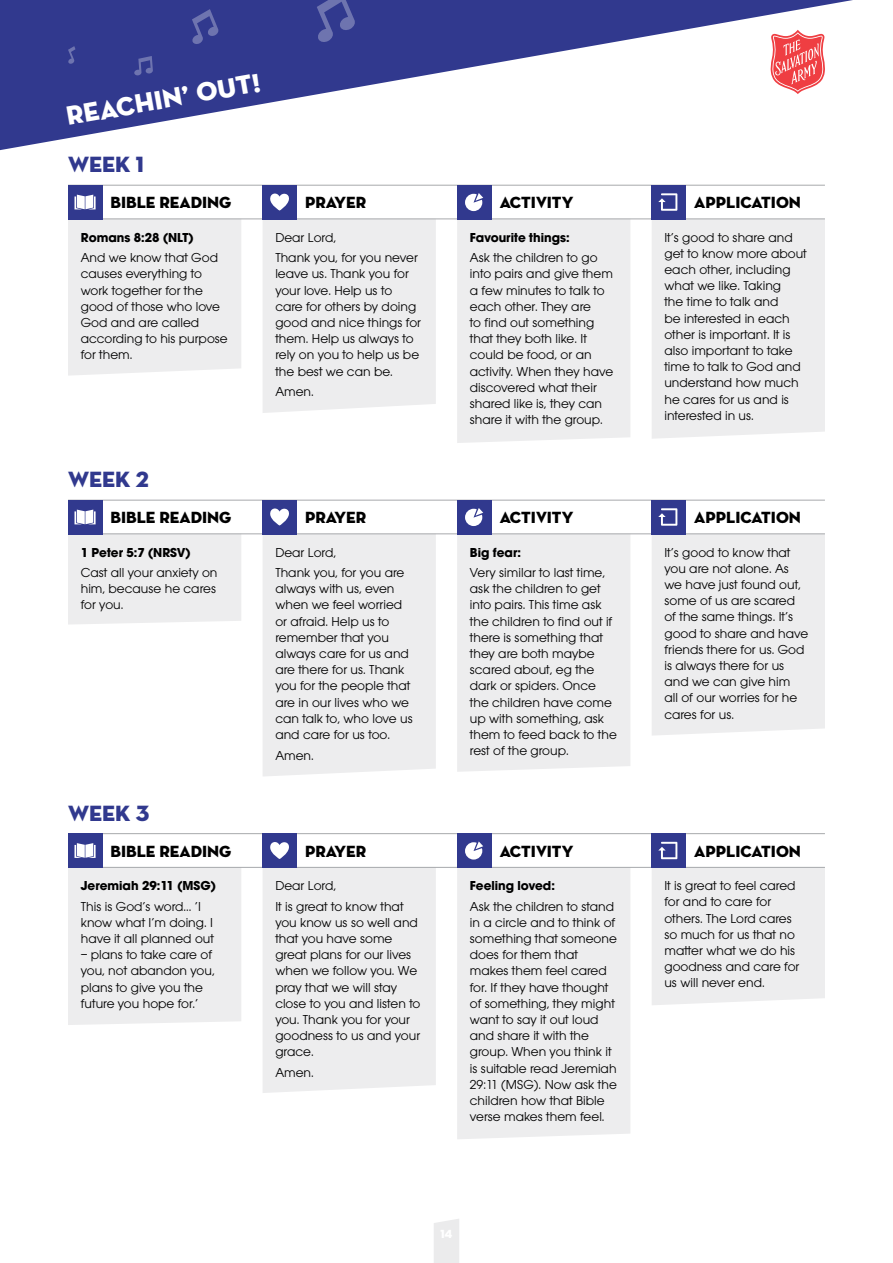
<style>
.page{position:relative;width:893px;height:1263px;background:#fff}
.page>*{position:absolute;margin:0;border:0;box-sizing:border-box;transform-origin:0 0}
.t1{font:27px "Neutra Disp Titling";color:#fff}
.t2{font:22.5px "Neutra Disp Titling";color:#31398e}
.t3{font:16.5px "Neutra Disp Titling";color:#000}
.t4{font:13.5px/16.2px "Avant Garde ITC";color:#000}
.t5{font:700 13.5px "Avant Garde Md ITC";color:#000}
</style>
<div class="page">
<svg style="left:434px;top:1219px;width:25px;height:44px"></svg>
<svg style="left:0;top:0;width:853px;height:150px"></svg>
<div style="left:263px;top:220px;width:173px;height:193px;background:#ededee"></div>
<div style="left:457px;top:220px;width:173px;height:223px;background:#ededee"></div>
<div style="left:652px;top:220px;width:173px;height:219px;background:#ededee"></div>
<div style="left:68px;top:220px;width:173px;height:156px;background:#ededee"></div>
<hr style="left:68px;top:219px;width:757px;height:1px;background:#a7a9ac">
<hr style="left:68px;top:185px;width:757px;height:1px;background:#a7a9ac">
<div style="left:263px;top:185px;width:34px;height:34px;background:#31398e"></div>
<svg style="left:270px;top:193px;width:19px;height:18px"></svg>
<div style="left:457px;top:185px;width:34px;height:34px;background:#31398e"></div>
<svg style="left:465px;top:193px;width:18px;height:18px"></svg>
<div style="left:263px;top:535px;width:173px;height:241px;background:#ededee"></div>
<div style="left:457px;top:535px;width:173px;height:237px;background:#ededee"></div>
<div style="left:652px;top:535px;width:173px;height:201px;background:#ededee"></div>
<div style="left:68px;top:535px;width:173px;height:89px;background:#ededee"></div>
<hr style="left:68px;top:534px;width:757px;height:1px;background:#a7a9ac">
<hr style="left:68px;top:500px;width:757px;height:1px;background:#a7a9ac">
<div style="left:263px;top:500px;width:34px;height:34px;background:#31398e"></div>
<svg style="left:270px;top:508px;width:19px;height:17px"></svg>
<div style="left:457px;top:500px;width:34px;height:34px;background:#31398e"></div>
<svg style="left:465px;top:508px;width:18px;height:18px"></svg>
<div style="left:263px;top:868px;width:173px;height:225px;background:#ededee"></div>
<div style="left:457px;top:868px;width:173px;height:271px;background:#ededee"></div>
<div style="left:652px;top:868px;width:173px;height:137px;background:#ededee"></div>
<div style="left:68px;top:868px;width:173px;height:157px;background:#ededee"></div>
<hr style="left:68px;top:867px;width:757px;height:1px;background:#a7a9ac">
<hr style="left:68px;top:833px;width:757px;height:1px;background:#a7a9ac">
<div style="left:263px;top:833px;width:34px;height:34px;background:#31398e"></div>
<svg style="left:270px;top:842px;width:19px;height:17px"></svg>
<div style="left:457px;top:833px;width:34px;height:34px;background:#31398e"></div>
<svg style="left:465px;top:841px;width:18px;height:18px"></svg>
<div style="left:652px;top:185px;width:34px;height:34px;background:#31398e"></div>
<svg style="left:658px;top:193px;width:19px;height:18px"></svg>
<div style="left:652px;top:500px;width:34px;height:34px;background:#31398e"></div>
<svg style="left:658px;top:508px;width:19px;height:18px"></svg>
<div style="left:652px;top:833px;width:34px;height:34px;background:#31398e"></div>
<svg style="left:658px;top:842px;width:19px;height:17px"></svg>
<div style="left:68px;top:185px;width:34px;height:34px;background:#31398e"></div>
<svg style="left:75px;top:195px;width:21px;height:14px"></svg>
<div style="left:68px;top:500px;width:34px;height:34px;background:#31398e"></div>
<svg style="left:75px;top:510px;width:21px;height:14px"></svg>
<div style="left:68px;top:833px;width:34px;height:34px;background:#31398e"></div>
<svg style="left:75px;top:843px;width:21px;height:15px"></svg>
<svg style="left:134px;top:56px;width:19px;height:20px"></svg>
<svg style="left:192px;top:9px;width:27px;height:36px"></svg>
<svg style="left:68px;top:46px;width:7px;height:18px"></svg>
<svg style="left:317px;top:0;width:39px;height:43px;background:#484f9a"></svg>
<svg style="left:252px;top:73px;width:8px;height:20px"></svg>
<h1 class="t1" style="left:63px;top:100px;width:155px;rotate:-10deg">REACHIN’ OUT</h1>
<h2 class="t2" style="left:68px;top:151px;width:36px">WEEK</h2>
<h2 class="t2" style="left:136px;top:151px;width:10px">1</h2>
<p class="t3" style="left:111px;top:192px;width:122px">BIBLE READING</p>
<p class="t3" style="left:305px;top:192px;width:63px">PRAYER</p>
<p class="t3" style="left:500px;top:192px;width:75px">ACTIVITY</p>
<p class="t3" style="left:694px;top:192px;width:108px">APPLICATION</p>
<p class="t5" style="left:81px;top:229px;width:114px">Romans 8:28 (NLT)</p>
<p class="t4" style="left:81px;top:250px;width:149px">And we know that God causes everything to work together for the good of those who love<br>God and are called according to his purpose for them.</p>
<p class="t4" style="left:275px;top:227px;width:144px;line-height:20.4px">Dear Lord,<br>Thank you, for you never</p>
<p class="t4" style="left:275px;top:266px;width:147px">leave us. Thank you for your love. Help us to care for others by doing good and nice things for them. Help us always to rely on you to help us be the best we can be.</p>
<p class="t4" style="left:275px;top:383px;width:40px">Amen.</p>
<p class="t5" style="left:470px;top:229px;width:101px">Favourite things:</p>
<p class="t4" style="left:470px;top:250px;width:145px">Ask the children to go into pairs and give them a few minutes to talk to each other. They are<br>to find out something that they both like. It could be food, or an activity. When they have discovered what their shared like is, they can share it with the group.</p>
<p class="t4" style="left:664px;top:229px;width:144px">It’s good to share and get to know more about each other, including what we like. Taking<br>the time to talk and<br>be interested in each other is important. It is also important to take time to talk to God and understand how much he cares for us and is interested in us.</p>
<h2 class="t2" style="left:68px;top:465px;width:36px">WEEK</h2>
<h2 class="t2" style="left:136px;top:465px;width:15px">2</h2>
<p class="t3" style="left:111px;top:507px;width:122px">BIBLE READING</p>
<p class="t3" style="left:305px;top:507px;width:63px">PRAYER</p>
<p class="t3" style="left:500px;top:507px;width:75px">ACTIVITY</p>
<p class="t3" style="left:694px;top:507px;width:108px">APPLICATION</p>
<p class="t5" style="left:81px;top:544px;width:111px">1 Peter 5:7 (NRSV)</p>
<p class="t4" style="left:81px;top:564px;width:138px;text-align:justify">Cast all your anxiety on him, because he cares for you.</p>
<p class="t4" style="left:275px;top:542px;width:131px;line-height:20.4px">Dear Lord,<br>Thank you, for you are</p>
<p class="t4" style="left:275px;top:581px;width:139px">always with us, even when we feel worried or afraid. Help us to remember that you always care for us and are there for us. Thank you for the people that are in our lives who we can talk to, who love us and care for us too.</p>
<p class="t4" style="left:275px;top:747px;width:40px">Amen.</p>
<p class="t5" style="left:470px;top:544px;width:53px">Big fear:</p>
<p class="t4" style="left:470px;top:564px;width:148px">Very similar to last time, ask the children to get into pairs. This time ask the children to find out if there is something that they are both maybe scared about, eg the dark or spiders. Once the children have come up with something, ask them to feed back to the rest of the group.</p>
<p class="t4" style="left:664px;top:544px;width:145px">It’s good to know that you are not alone. As we have just found out, some of us are scared of the same things. It’s good to share and have friends there for us. God is always there for us and we can give him<br>all of our worries for he cares for us.</p>
<h2 class="t2" style="left:68px;top:799px;width:36px">WEEK</h2>
<h2 class="t2" style="left:136px;top:799px;width:15px">3</h2>
<p class="t3" style="left:111px;top:841px;width:122px">BIBLE READING</p>
<p class="t3" style="left:305px;top:841px;width:63px">PRAYER</p>
<p class="t3" style="left:500px;top:841px;width:75px">ACTIVITY</p>
<p class="t3" style="left:694px;top:841px;width:108px">APPLICATION</p>
<p class="t5" style="left:81px;top:877px;width:137px">Jeremiah 29:11 (MSG)</p>
<p class="t4" style="left:81px;top:898px;width:135px">This is God’s word… ‘I know what I’m doing. I have it all planned out</p>
<p class="t4" style="left:81px;top:947px;width:135px">– plans to take care of you, not abandon you, plans to give you the future you hope for.’</p>
<p class="t4" style="left:275px;top:875px;width:130px;line-height:20.4px">Dear Lord,<br>It is great to know that</p>
<p class="t4" style="left:275px;top:914px;width:147px">you know us so well and that you have some great plans for our lives when we follow you. We pray that we will stay close to you and listen to you. Thank you for your goodness to us and your grace.</p>
<p class="t4" style="left:275px;top:1064px;width:40px">Amen.</p>
<p class="t5" style="left:470px;top:877px;width:86px">Feeling loved:</p>
<p class="t4" style="left:470px;top:898px;width:148px">Ask the children to stand in a circle and to think of something that someone does for them that makes them feel cared for. If they have thought of something, they might want to say it out loud and share it with the group. When you think it is suitable read Jeremiah<br>29:11 (MSG). Now ask the children how that Bible verse makes them feel.</p>
<p class="t4" style="left:664px;top:877px;width:136px">It is great to feel cared for and to care for others. The Lord cares so much for us that no matter what we do his goodness and care for us will never end.</p>
</div>
